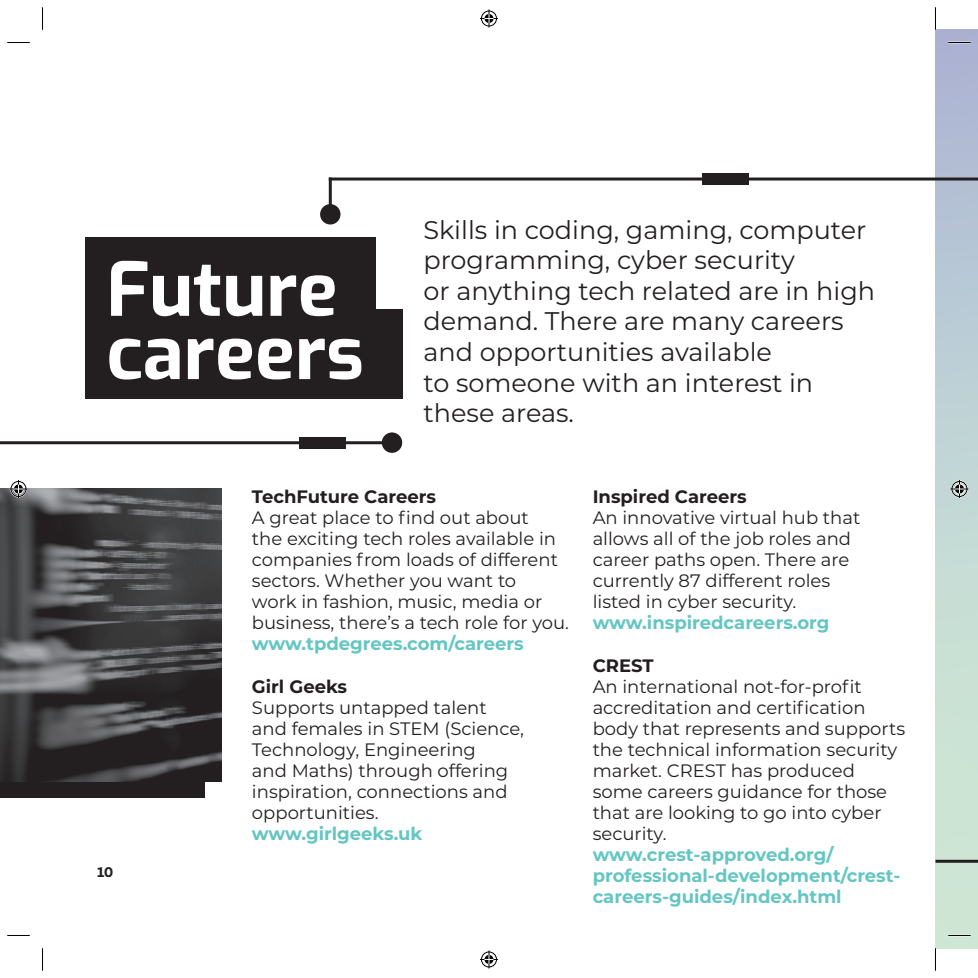
<style>
.page{position:relative;width:978px;height:978px;background:#fff}
.page>*{position:absolute;margin:0;border:0;box-sizing:border-box;transform-origin:0 0}
.t1{font:700 74.4px/63.3px "Exo";color:#fff}
.t2{font:25.5px/30.6px "Montserrat";color:#231f20}
.t3{font:18px/21px "Montserrat";color:#231f20}
.t4{font:700 18px/21px "Montserrat";color:#63c6c3}
.t5{font:700 18px "Montserrat";color:#231f20}
.t6{font:700 15px "Tenon";color:#231f20}
</style>
<div class="page">
<div style="left:935px;top:30px;width:43px;height:918px;background:linear-gradient(to bottom,#aeb8d4,#d3efd5)"></div>
<div style="left:0;top:753px;width:205px;height:45px;background:#231f20"></div>
<hr style="left:329px;top:178px;width:3px;height:35px;background:#231f20">
<div style="left:320px;top:204px;width:20px;height:21px;background:#231f20;border-radius:50%"></div>
<div style="left:85px;top:237px;width:291px;height:83px;background:#231f20"></div>
<div style="left:85px;top:309px;width:317px;height:90px;background:#231f20"></div>
<div style="left:382px;top:432px;width:20px;height:21px;background:#231f20;border-radius:50%"></div>
<div style="left:299px;top:437px;width:47px;height:12px;background:#231f20"></div>
<hr style="left:0;top:441px;width:392px;height:3px;background:#231f20">
<hr style="left:329px;top:178px;width:649px;height:3px;background:#231f20">
<div style="left:702px;top:173px;width:47px;height:12px;background:#231f20"></div>
<hr style="left:935px;top:860px;width:43px;height:3px;background:#231f20">
<img style="left:0;top:489px;width:221px;height:293px">
<hr style="left:948px;top:934px;width:23px;height:2px;background:#fff">
<svg style="left:7px;top:42px;width:23px;height:1px"></svg>
<svg style="left:948px;top:42px;width:23px;height:1px"></svg>
<svg style="left:7px;top:935px;width:23px;height:1px"></svg>
<svg style="left:948px;top:935px;width:23px;height:1px"></svg>
<svg style="left:42px;top:7px;width:1px;height:23px"></svg>
<svg style="left:42px;top:948px;width:1px;height:23px"></svg>
<svg style="left:935px;top:7px;width:1px;height:23px"></svg>
<svg style="left:935px;top:948px;width:1px;height:23px"></svg>
<svg style="left:480px;top:10px;width:18px;height:18px"></svg>
<svg style="left:480px;top:950px;width:18px;height:18px"></svg>
<svg style="left:10px;top:480px;width:18px;height:18px"></svg>
<svg style="left:950px;top:480px;width:18px;height:18px"></svg>
<h1 class="t1" style="left:106px;top:259px;width:259px">Future careers</h1>
<h2 class="t2" style="left:423px;top:217px;width:453px">Skills in coding, gaming, computer programming, cyber security<br>or anything tech related are in high demand. There are many careers and opportunities available<br>to someone with an interest in these areas.</h2>
<p class="t6" style="left:98px;top:863px;width:17px">10</p>
<p class="t5" style="left:252px;top:491px;width:186px">TechFuture Careers</p>
<p class="t3" style="left:252px;top:509px;width:319px">A great place to find out about<br>the exciting tech roles available in companies from loads of different sectors. Whether you want to<br>work in fashion, music, media or business, there’s a tech role for you.</p>
<p class="t4" style="left:252px;top:635px;width:273px">www.tpdegrees.com/careers</p>
<p class="t5" style="left:252px;top:680px;width:97px">Girl Geeks</p>
<p class="t3" style="left:252px;top:698px;width:274px">Supports untapped talent and females in STEM (Science,<br>Technology, Engineering<br>and Maths) through offering inspiration, connections and opportunities.</p>
<p class="t4" style="left:252px;top:825px;width:172px">www.girlgeeks.uk</p>
<p class="t5" style="left:593px;top:491px;width:156px">Inspired Careers</p>
<p class="t3" style="left:593px;top:509px;width:269px">An innovative virtual hub that allows all of the job roles and career paths open. There are currently 87 different roles listed in cyber security.</p>
<p class="t4" style="left:593px;top:614px;width:238px">www.inspiredcareers.org</p>
<p class="t5" style="left:593px;top:659px;width:62px">CREST</p>
<p class="t3" style="left:593px;top:678px;width:314px">An international not-for-profit accreditation and certification body that represents and supports the technical information security market. CREST has produced some careers guidance for those that are looking to go into cyber security.</p>
<p class="t4" style="left:593px;top:846px;width:309px">www.crest-approved.org/ professional-development/crest&shy;careers-guides/index.html</p>
</div>
